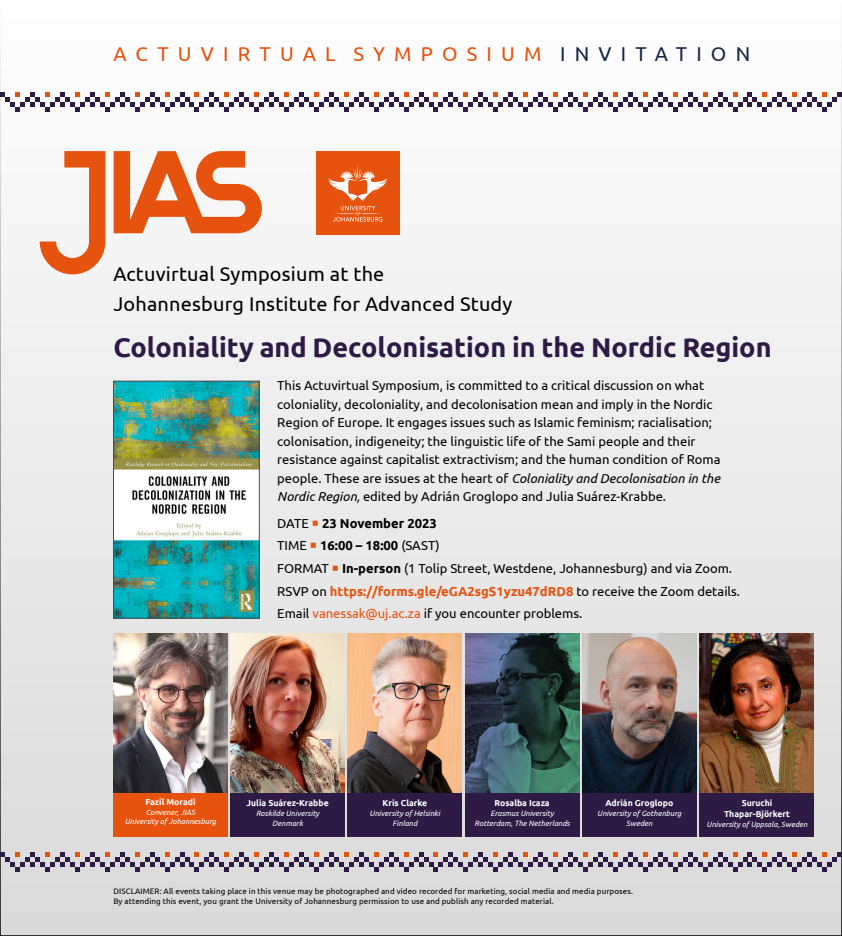
<style>
.page{position:relative;width:842px;height:936px;background:#fff}
.page>*{position:absolute;margin:0;border:0;box-sizing:border-box;transform-origin:0 0}
.t1{font:700 27px "Ubuntu";color:#2d1b46}
.t2{font:20px "Ubuntu";letter-spacing:.46em;color:#e6530f}
.t3{font:19.9px/30.4px "Ubuntu";letter-spacing:.01em;color:#000}
.t4{font:13px/18.4px "Ubuntu";color:#000}
.t5{font:700 8.6px/10.5px "Ubuntu";color:#fff;text-align:center}
.t6{font:8px/10px "Ubuntu";letter-spacing:.01em;color:#000}
.t7{font:italic 7.7px/9.6px "Ubuntu";color:#fff;text-align:center}
.s1{color:#172747}
.s2{font-style:italic}
.s3{color:#e6530f}
.s4{font-weight:700}
.s5{font-weight:700;color:#e6530f}
</style>
<div class="page">
<div style="left:0;top:0;width:842px;height:935px;background:linear-gradient(to bottom,#fff,#d7d7d7)"></div>
<svg style="left:0;top:92px;width:842px;height:20px"></svg>
<svg style="left:0;top:851px;width:842px;height:20px"></svg>
<svg style="left:40px;top:151px;width:222px;height:123px"></svg>
<div style="left:316px;top:151px;width:84px;height:84px;background:#e6530f"></div>
<svg style="left:328px;top:165px;width:59px;height:57px"></svg>
<img style="left:113px;top:633px;width:114px;height:160px">
<div style="left:113px;top:793px;width:114px;height:43px;background:#e6530f"></div>
<img style="left:231px;top:633px;width:114px;height:160px">
<div style="left:231px;top:793px;width:114px;height:43px;background:#2d1b46"></div>
<img style="left:582px;top:633px;width:114px;height:160px">
<div style="left:582px;top:793px;width:114px;height:43px;background:#2d1b46"></div>
<img style="left:465px;top:633px;width:114px;height:160px">
<div style="left:465px;top:793px;width:114px;height:43px;background:#2d1b46"></div>
<img style="left:699px;top:633px;width:115px;height:160px">
<div style="left:699px;top:793px;width:115px;height:43px;background:#2d1b46"></div>
<img style="left:348px;top:633px;width:114px;height:160px">
<div style="left:348px;top:793px;width:114px;height:43px;background:#2d1b46"></div>
<img style="left:115px;top:383px;width:142px;height:233px">
<div style="left:113px;top:381px;width:146px;height:237px;border:1px solid #4a4a49"></div>
<h2 class="t2" style="left:113px;top:42px;width:638px">ACTUVIRTUAL SYMPOSIUM <span class="s1">INVITATION</span></h2>
<h3 class="t3" style="left:113px;top:258px;width:400px">Actuvirtual Symposium at the<br>Johannesburg Institute for Advanced Study</h3>
<h1 class="t1" style="left:113px;top:331px;width:660px">Coloniality and Decolonisation in the Nordic Region</h1>
<p class="t4" style="left:277px;top:376px;width:445px">This Actuvirtual Symposium, is committed to a critical discussion on what coloniality, decoloniality, and decolonisation mean and imply in the Nordic Region of Europe. It engages issues such as Islamic feminism; racialisation; colonisation, indigeneity; the linguistic life of the Sami people and their resistance against capitalist extractivism; and the human condition of Roma people. These are issues at the heart of <span class="s2">Coloniality and Decolonisation in the Nordic Region,</span> edited by Adrián Groglopo and Julia Suárez-Krabbe.</p>
<p class="t4" style="left:277px;top:511px;width:464px;line-height:22.7px">DATE <span class="s3">○</span> <span class="s4">23 November 2023<br></span>TIME <span class="s3">○</span> <span class="s4">16:00 – 18:00</span> (SAST)<br>FORMAT <span class="s3">○</span> <span class="s4">In-person</span> (1 Tolip Street, Westdene, Johannesburg) and via Zoom.<br>RSVP on <span class="s5">https://forms.gle/eGA2sgS1yzu47dRD8</span> to receive the Zoom details.<br>Email <span class="s3">vanessak@uj.ac.za</span> if you encounter problems.</p>
<p class="t5" style="left:145px;top:796px;width:52px">Fazil Moradi</p>
<p class="t7" style="left:125px;top:806px;width:93px">Convener, JIAS<br>University of Johannesburg</p>
<p class="t5" style="left:247px;top:798px;width:84px">Julia Suárez-Krabbe</p>
<p class="t7" style="left:256px;top:808px;width:65px">Roskilde University<br>Denmark</p>
<p class="t5" style="left:382px;top:798px;width:46px">Kris Clarke</p>
<p class="t7" style="left:370px;top:808px;width:72px">University of Helsinki<br>Finland</p>
<p class="t5" style="left:495px;top:798px;width:57px">Rosalba Icaza</p>
<p class="t7" style="left:474px;top:808px;width:97px">Erasmus University<br>Rotterdam, The Netherlands</p>
<p class="t5" style="left:605px;top:798px;width:69px">Adrián Groglopo</p>
<p class="t7" style="left:597px;top:808px;width:86px">University of Gothenburg<br>Sweden</p>
<p class="t5" style="left:724px;top:798px;width:68px">Suruchi<br>Thapar-Björkert</p>
<p class="t7" style="left:707px;top:818px;width:102px">University of Uppsala, Sweden</p>
<p class="t6" style="left:113px;top:885px;width:521px">DISCLAIMER: All events taking place in this venue may be photographed and video recorded for marketing, social media and media purposes.<br>By attending this event, you grant the University of Johannesburg permission to use and publish any recorded material.</p>
</div>
